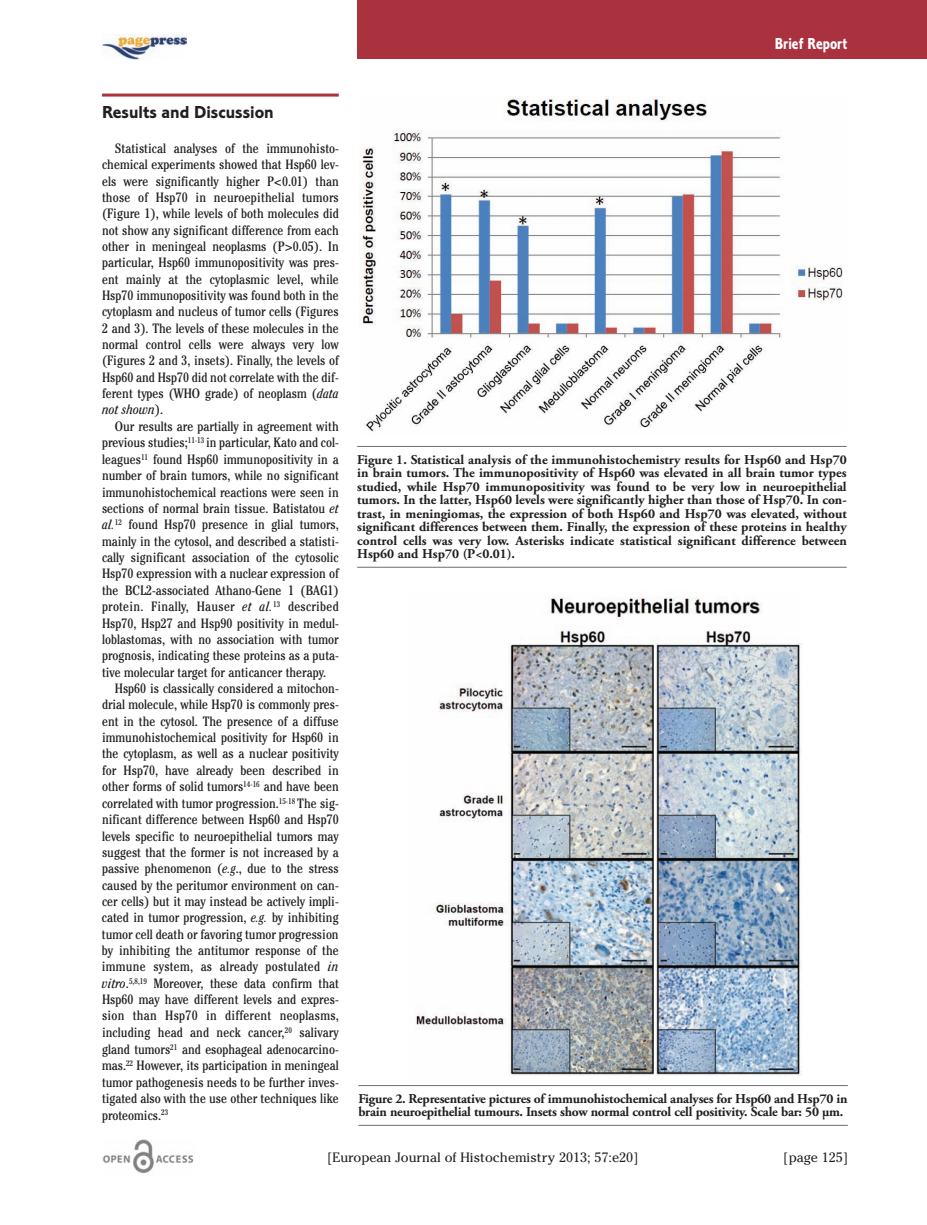
<style>
.page{position:relative;width:927px;height:1225px;background:#fff}
.page>*{position:absolute;margin:0;border:0;box-sizing:border-box;transform-origin:0 0}
.t1{font:18px "Corinthian Bold Plain";color:#231f20}
.t2{font:16.5px "Corinthian Bold Condensed Plain";color:#fff}
.t3{font:condensed 13.5px/16.4px "Cheltenham";color:#231f20;text-align:justify}
.t4{font:700 13.5px/13.5px "Adobe Garamond Pro";letter-spacing:-.015em;color:#231f20}
.t5{font:condensed 13.5px "Cheltenham";letter-spacing:.02em;color:#231f20}
.t6{font:13.5px "Cheltenham";color:#231f20}
.s1{font-style:italic}
</style>
<div class="page">
<div style="left:357px;top:0;width:570px;height:59px;background:#aa323f"></div>
<hr style="left:102px;top:94px;width:237px;height:3px;background:#aa323f">
<img style="left:103px;top:1140px;width:91px;height:33px">
<img style="left:102px;top:34px;width:84px;height:26px">
<hr style="left:358px;top:1085px;width:490px;height:1px;background:#6c6d70">
<hr style="left:358px;top:1125px;width:490px;height:1px;background:#6c6d70">
<img style="left:415px;top:597px;width:386px;height:479px">
<hr style="left:357px;top:446px;width:490px;height:1px;background:#6c6d70">
<hr style="left:357px;top:567px;width:490px;height:1px;background:#6c6d70">
<img style="left:359px;top:97px;width:484px;height:335px">
<p class="t2" style="left:775px;top:38px;width:74px">Brief Report</p>
<h1 class="t1" style="left:102px;top:106px;width:173px">Results and Discussion</h1>
<p class="t3" style="left:102px;top:141px;width:238px;text-indent:13px">Statistical analyses of the immunohisto&shy;chemical experiments showed that Hsp60 lev&shy;els were significantly higher P&lt;0.01) than those of Hsp70 in neuroepithelial tumors (Figure 1), while levels of both molecules did not show any significant difference from each other in meningeal neoplasms (P&gt;0.05). In particular, Hsp60 immunopositivity was pres&shy;ent mainly at the cytoplasmic level, while Hsp70 immunopositivity was found both in the cytoplasm and nucleus of tumor cells (Figures 2 and 3). The levels of these molecules in the normal control cells were always very low (Figures 2 and 3, insets). Finally, the levels of Hsp60 and Hsp70 did not correlate with the dif&shy;ferent types (WHO grade) of neoplasm (<span class="s1">data not shown</span>).</p>
<p class="t3" style="left:115px;top:419px;width:225px">Our results are partially in agreement with</p>
<p class="t3" style="left:102px;top:436px;width:238px">previous studies;<sup>11-13</sup> in particular, Kato and col-</p>
<p class="t3" style="left:102px;top:452px;width:238px">leagues<sup>11</sup> found Hsp60 immunopositivity in a</p>
<p class="t3" style="left:102px;top:468px;width:238px">number of brain tumors, while no significant</p>
<p class="t3" style="left:102px;top:485px;width:238px">immunohistochemical reactions were seen in</p>
<p class="t3" style="left:102px;top:501px;width:238px">sections of normal brain tissue. Batistatou <span class="s1">et</span></p>
<p class="t3" style="left:102px;top:518px;width:238px"><span class="s1">al.</span><sup>12</sup> found Hsp70 presence in glial tumors,</p>
<p class="t3" style="left:102px;top:534px;width:238px">mainly in the cytosol, and described a statisti-</p>
<p class="t3" style="left:102px;top:550px;width:238px">cally significant association of the cytosolic</p>
<p class="t3" style="left:102px;top:567px;width:238px">Hsp70 expression with a nuclear expression of</p>
<p class="t3" style="left:102px;top:583px;width:238px">the BCL2-associated Athano-Gene 1 (BAG1)</p>
<p class="t5" style="left:102px;top:602px;width:238px">protein. Finally, Hauser <span class="s1">et al.</span><sup>13</sup> described</p>
<p class="t3" style="left:102px;top:616px;width:238px">Hsp70, Hsp27 and Hsp90 positivity in medul-</p>
<p class="t3" style="left:102px;top:632px;width:238px">loblastomas, with no association with tumor</p>
<p class="t3" style="left:102px;top:649px;width:238px">prognosis, indicating these proteins as a puta-</p>
<p class="t3" style="left:102px;top:665px;width:226px">tive molecular target for anticancer therapy.</p>
<p class="t3" style="left:115px;top:681px;width:225px">Hsp60 is classically considered a mitochon-</p>
<p class="t3" style="left:102px;top:698px;width:238px">drial molecule, while Hsp70 is commonly pres-</p>
<p class="t3" style="left:102px;top:714px;width:238px">ent in the cytosol. The presence of a diffuse</p>
<p class="t3" style="left:102px;top:730px;width:238px">immunohistochemical positivity for Hsp60 in</p>
<p class="t3" style="left:102px;top:747px;width:238px">the cytoplasm, as well as a nuclear positivity</p>
<p class="t3" style="left:102px;top:763px;width:238px">for Hsp70, have already been described in</p>
<p class="t3" style="left:102px;top:779px;width:238px">other forms of solid tumors<sup>14-16</sup> and have been</p>
<p class="t3" style="left:102px;top:796px;width:238px">correlated with tumor progression.<sup>15-18</sup> The sig-</p>
<p class="t3" style="left:102px;top:812px;width:238px">nificant difference between Hsp60 and Hsp70</p>
<p class="t3" style="left:102px;top:829px;width:238px">levels specific to neuroepithelial tumors may</p>
<p class="t3" style="left:102px;top:845px;width:238px">suggest that the former is not increased by a</p>
<p class="t3" style="left:102px;top:861px;width:238px">passive phenomenon (<span class="s1">e.g</span>., due to the stress</p>
<p class="t3" style="left:102px;top:878px;width:238px">caused by the peritumor environment on can-</p>
<p class="t3" style="left:102px;top:894px;width:238px">cer cells) but it may instead be actively impli-</p>
<p class="t3" style="left:102px;top:910px;width:238px">cated in tumor progression, <span class="s1">e.g.</span> by inhibiting</p>
<p class="t3" style="left:102px;top:927px;width:238px">tumor cell death or favoring tumor progression</p>
<p class="t3" style="left:102px;top:943px;width:238px">by inhibiting the antitumor response of the</p>
<p class="t3" style="left:102px;top:959px;width:238px">immune system, as already postulated <span class="s1">in</span></p>
<p class="t3" style="left:102px;top:976px;width:238px"><span class="s1">vitro</span>.<sup>5,8,19</sup> Moreover, these data confirm that</p>
<p class="t3" style="left:102px;top:992px;width:238px">Hsp60 may have different levels and expres-</p>
<p class="t5" style="left:102px;top:1011px;width:238px">sion than Hsp70 in different neoplasms,</p>
<p class="t3" style="left:102px;top:1025px;width:238px">including head and neck cancer,<sup>20</sup> salivary</p>
<p class="t3" style="left:102px;top:1042px;width:238px">gland tumors<sup>21</sup> and esophageal adenocarcino-</p>
<p class="t3" style="left:102px;top:1058px;width:238px">mas.<sup>22</sup> However, its participation in meningeal</p>
<p class="t3" style="left:102px;top:1075px;width:238px">tumor pathogenesis needs to be further inves-</p>
<p class="t3" style="left:102px;top:1091px;width:238px">tigated also with the use other techniques like</p>
<p class="t3" style="left:102px;top:1108px;width:68px">proteomics.<sup>23</sup></p>
<p class="t4" style="left:357px;top:454px;width:491px;text-align:justify">Figure 1. Statistical analysis of the immunohistochemistry results for Hsp60 and Hsp70 in brain tumors. The immunopositivity of Hsp60 was elevated in all brain tumor types studied, while Hsp70 immunopositivity was found to be very low in neuroepithelial tumors. In the latter, Hsp60 levels were significantly higher than those of Hsp70. In con&shy;trast, in meningiomas, the expression of both Hsp60 and Hsp70 was elevated, without significant differences between them. Finally, the expression of these proteins in healthy control cells was very low. Asterisks indicate statistical significant difference between Hsp60 and Hsp70 (P&lt;0.01).</p>
<p class="t4" style="left:358px;top:1093px;width:491px">Figure 2. Representative pictures of immunohistochemical analyses for Hsp60 and Hsp70 in brain neuroepithelial tumours. Insets show normal control cell positivity. Scale bar: 50 µm.</p>
<p class="t6" style="left:327px;top:1149px;width:313px">[European Journal of Histochemistry 2013; 57:e20]</p>
<p class="t6" style="left:783px;top:1149px;width:66px">[page 125]</p>
</div>
